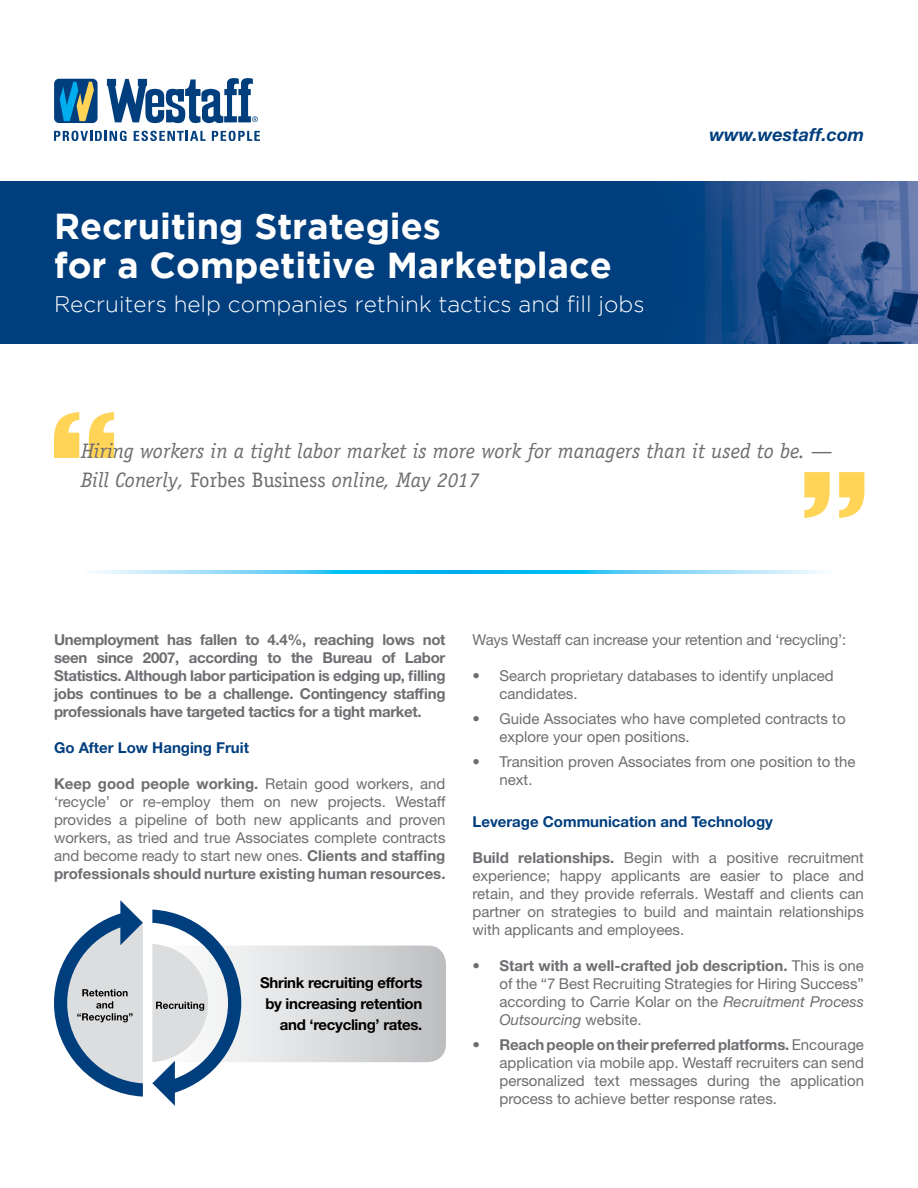
<style>
.page{position:relative;width:918px;height:1188px;background:#fff}
.page>*{position:absolute;margin:0;border:0;box-sizing:border-box;transform-origin:0 0}
.t1{font:700 36px/39px "Gotham";color:#fff}
.t2{font:300 22.5px "Gotham";color:#fff}
.t3{font:italic 21px/28.5px "Officina Serif";color:#6d6e71}
.t4{font:italic 700 18px "Helvetica Neue LT Std";color:#003e7e}
.t5{font:15px/18px "Helvetica Neue LT Std";color:#6d6e71;text-align:justify}
.t6{font:700 15px/18px "Helvetica Neue LT Std";letter-spacing:-.02em;color:#6d6e71;text-align:justify}
.t7{font:700 15px/21px "Helvetica Neue LT Std";letter-spacing:-.02em;color:#000;text-align:right}
.t8{font:700 15px "Helvetica Neue LT Std";color:#003e7e}
.s1{font-style:normal}
.s2{font-weight:700}
.s3{font-style:italic}
</style>
<div class="page">
<img style="left:0;top:181px;width:918px;height:162px">
<svg style="left:54px;top:900px;width:89px;height:197px"></svg>
<svg style="left:152px;top:910px;width:294px;height:196px"></svg>
<div style="left:54px;top:79px;width:44px;height:44px;background:#003e7e;border-radius:5px"></div>
<svg style="left:54px;top:131px;width:73px;height:10px"></svg>
<svg style="left:134px;top:131px;width:72px;height:10px"></svg>
<svg style="left:212px;top:131px;width:48px;height:10px"></svg>
<svg style="left:107px;top:78px;width:151px;height:45px"></svg>
<svg style="left:60px;top:82px;width:34px;height:39px"></svg>
<svg style="left:804px;top:472px;width:60px;height:46px"></svg>
<svg style="left:54px;top:412px;width:60px;height:46px"></svg>
<svg style="left:93px;top:571px;width:733px;height:2px"></svg>
<h1 class="t1" style="left:54px;top:206px;width:559px">Recruiting Strategies<br>for a Competitive Marketplace</h1>
<h2 class="t2" style="left:54px;top:292px;width:592px">Recruiters help companies rethink tactics and fill jobs</h2>
<p class="t4" style="left:710px;top:124px;width:156px">www.westaff.com</p>
<h3 class="t3" style="left:81px;top:437px;width:753px">Hiring workers in a tight labor market is more work for managers than it used to be. —<br>Bill Conerly, <span class="s1">Forbes Business</span> online, May 2017</h3>
<p class="t6" style="left:54px;top:631px;width:393px">Unemployment has fallen to 4.4%, reaching lows not seen since 2007, according to the Bureau of Labor Statistics. Although labor participation is edging up, filling jobs continues to be a challenge. Contingency staffing professionals have targeted tactics for a tight market.</p>
<p class="t8" style="left:54px;top:739px;width:196px">Go After Low Hanging Fruit</p>
<p class="t5" style="left:54px;top:775px;width:393px"><span class="s2">Keep good people working.</span> Retain good workers, and ‘recycle’ or re-employ them on new projects. Westaff provides a pipeline of both new applicants and proven workers, as tried and true Associates complete contracts and become ready to start new ones. <span class="s2">Clients and staffing professionals should nurture existing human resources.</span></p>
<p class="t7" style="left:260px;top:972px;width:164px">Shrink recruiting efforts by increasing retention and ‘recycling’ rates.</p>
<p class="t5" style="left:472px;top:631px;width:375px">Ways Westaff can increase your retention and ‘recycling’:</p>
<p class="t5" style="left:500px;top:667px;width:336px;text-indent:-27px">• Search proprietary databases to identify unplaced candidates.</p>
<p class="t5" style="left:500px;top:709px;width:348px;text-indent:-27px">• Guide Associates who have completed contracts to explore your open positions.</p>
<p class="t5" style="left:500px;top:752px;width:358px;text-indent:-27px">• Transition proven Associates from one position to the next.</p>
<p class="t8" style="left:472px;top:813px;width:302px">Leverage Communication and Technology</p>
<p class="t5" style="left:472px;top:849px;width:393px"><span class="s2">Build relationships.</span> Begin with a positive recruitment experience; happy applicants are easier to place and retain, and they provide referrals. Westaff and clients can partner on strategies to build and maintain relationships with applicants and employees.</p>
<p class="t5" style="left:500px;top:957px;width:366px;text-indent:-27px"><span class="s2">• Start with a well-crafted job description.</span> This is one of the “7 Best Recruiting Strategies for Hiring Success” according to Carrie Kolar on the <span class="s3">Recruitment Process Outsourcing</span> website.</p>
<p class="t5" style="left:500px;top:1036px;width:366px;text-indent:-27px"><span class="s2">• Reach people on their preferred platforms.</span> Encourage application via mobile app. Westaff recruiters can send personalized text messages during the application process to achieve better response rates.</p>
</div>
